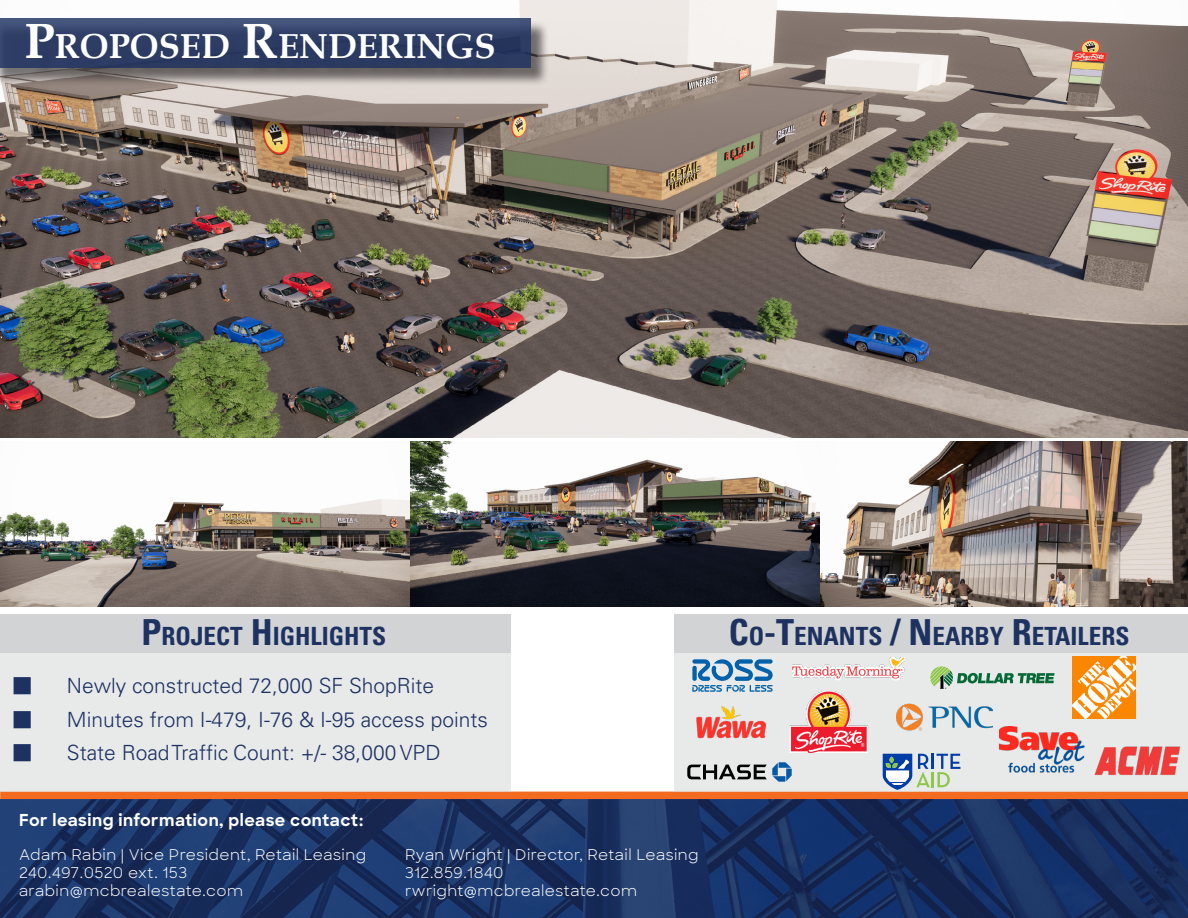
<style>
.page{position:relative;width:1188px;height:918px;background:#fff}
.page>*{position:absolute;margin:0;border:0;box-sizing:border-box;transform-origin:0 0}
.t1{font:700 34.65px "Book Antiqua";color:#fff}
.t2{font:700 condensed 25.2px "Univers";color:#1e3262}
.t3{font:300 21px "Univers";color:#1e3262}
.t4{font:700 16.5px "Sharp Sans";letter-spacing:.03em;color:#fff}
.t5{font:15px/18px "Sharp Sans";letter-spacing:.03em;color:#fff}
.s1{font-size:49.5px}
.s2{font-size:36px}
.s3{font-family:"Source Sans Variable";font-weight:400}
</style>
<div class="page">
<img style="left:0;top:799px;width:1188px;height:119px">
<div style="left:0;top:792px;width:1188px;height:7px;background:#f36b21"></div>
<img style="left:0;top:441px;width:819px;height:166px">
<div style="left:0;top:615px;width:511px;height:38px;background:#d1d3d4"></div>
<div style="left:0;top:653px;width:511px;height:139px;background:#e8e9e9"></div>
<div style="left:674px;top:615px;width:514px;height:38px;background:#d1d3d4"></div>
<div style="left:674px;top:653px;width:514px;height:139px;background:#e8e9e9"></div>
<svg style="left:692px;top:659px;width:81px;height:33px"></svg>
<img style="left:792px;top:658px;width:112px;height:23px">
<svg style="left:930px;top:666px;width:124px;height:23px"></svg>
<svg style="left:687px;top:762px;width:105px;height:20px"></svg>
<img style="left:697px;top:706px;width:69px;height:33px">
<img style="left:790px;top:692px;width:78px;height:61px">
<img style="left:897px;top:703px;width:95px;height:28px">
<img style="left:1072px;top:656px;width:64px;height:63px">
<img style="left:999px;top:727px;width:86px;height:45px">
<svg style="left:883px;top:754px;width:77px;height:36px"></svg>
<img style="left:1094px;top:746px;width:86px;height:29px">
<img style="left:0;top:1px;width:1188px;height:437px">
<img style="left:821px;top:441px;width:367px;height:166px">
<div style="left:0;top:20px;width:549px;height:66px;background:#231f20;opacity:.75"></div>
<div style="left:0;top:18px;width:531px;height:49px;background:linear-gradient(to bottom,#3e4e76,#233259)"></div>
<h1 class="t1" style="left:25px;top:23px;width:472px"><span class="s1">P</span>ROPOSED <span class="s1">R</span>ENDERINGS</h1>
<h2 class="t2" style="left:141px;top:621px;width:246px"><span class="s2">P</span>ROJECT <span class="s2">H</span>IGHLIGHTS</h2>
<h3 class="t3" style="left:13px;top:673px;width:423px"><span class="s3">■</span> Newly constructed 72,000 SF ShopRite</h3>
<h3 class="t3" style="left:13px;top:706px;width:477px"><span class="s3">■</span> Minutes from I-479, I-76 &amp; I-95 access points</h3>
<h3 class="t3" style="left:13px;top:740px;width:429px"><span class="s3">■</span> State Road Traffic Count: +/- 38,000 VPD</h3>
<p class="t4" style="left:19px;top:808px;width:346px">For leasing information, please contact:</p>
<p class="t5" style="left:19px;top:845px;width:349px">Adam Rabin | Vice President, Retail Leasing<br>240.497.0520 ext. 153 arabin@mcbrealestate.com</p>
<p class="t5" style="left:405px;top:845px;width:295px">Ryan Wright | Director, Retail Leasing<br>312.859.1840 rwright@mcbrealestate.com</p>
<h2 class="t2" style="left:729px;top:621px;width:402px"><span class="s2">C</span>O<span class="s2">-T</span>ENANTS <span class="s2">/ N</span> EARBY <span class="s2">R</span>ETAILERS</h2>
</div>
